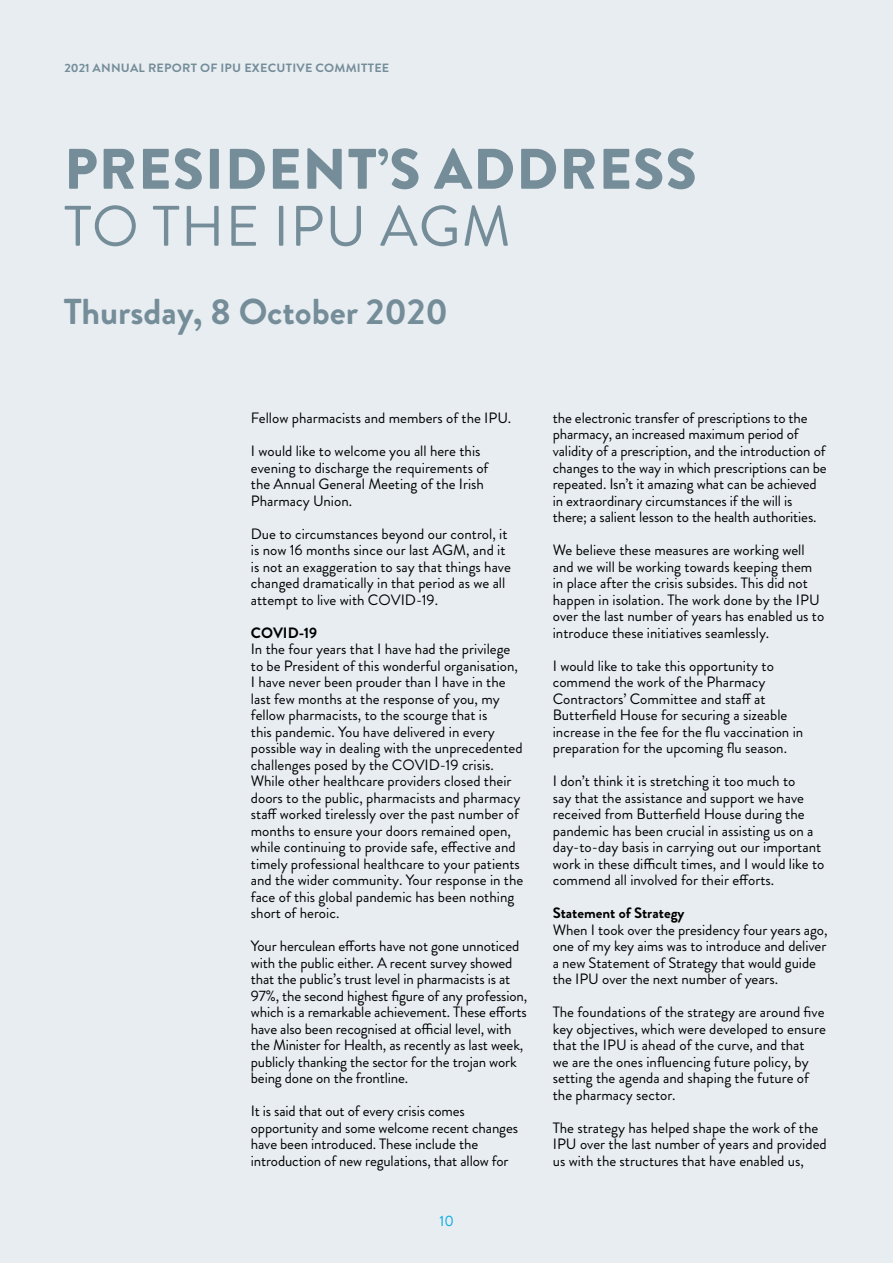
<style>
.page{position:relative;width:893px;height:1263px;background:#e8edf1}
.page>*{position:absolute;margin:0;border:0;box-sizing:border-box;transform-origin:0 0}
.t1{font:900 57px/57px "Brandon Grotesque";letter-spacing:.02em;color:#748d99}
.t2{font:700 36px "Brandon Grotesque";color:#748d99}
.main_body{font:15px/16.5px "Brandon Grotesque";color:#000}
.main_body-2{font:700 15px "Brandon Grotesque";color:#000}
.t3{font:15px "Brandon Grotesque";color:#00ace9}
.t4{font:700 12px "Brandon Grotesque";letter-spacing:.02em;color:#748d99;scale:1.04 1}
.s1{font-weight:400}
</style>
<div class="page">
<p class="t4" style="left:64px;top:60px;width:314px">2021 ANNUAL REPORT OF IPU EXECUTIVE COMMITTEE</p>
<p class="t1" style="left:64px;top:141px;width:634px">PRESIDENT’S ADDRESS<br><span class="s1">TO THE IPU AGM</span></p>
<p class="t2" style="left:64px;top:286px;width:386px">Thursday, 8 October 2020</p>
<p class="main_body" style="left:251px;top:410px;width:262px">Fellow pharmacists and members of the IPU.</p>
<p class="main_body" style="left:251px;top:443px;width:239px">I would like to welcome you all here this evening to discharge the requirements of the Annual General Meeting of the Irish Pharmacy Union.</p>
<p class="main_body" style="left:251px;top:525px;width:262px">Due to circumstances beyond our control, it is now 16 months since our last AGM, and it is not an exaggeration to say that things have changed dramatically in that period as we all attempt to live with COVID-19.</p>
<p class="main_body-2" style="left:251px;top:622px;width:68px">COVID-19</p>
<p class="main_body" style="left:251px;top:641px;width:274px">In the four years that I have had the privilege to be President of this wonderful organisation, I have never been prouder than I have in the last few months at the response of you, my fellow pharmacists, to the scourge that is<br>this pandemic. You have delivered in every possible way in dealing with the unprecedented challenges posed by the COVID-19 crisis.<br>While other healthcare providers closed their doors to the public, pharmacists and pharmacy staff worked tirelessly over the past number of months to ensure your doors remained open, while continuing to provide safe, effective and timely professional healthcare to your patients and the wider community. Your response in the face of this global pandemic has been nothing short of heroic.</p>
<p class="main_body" style="left:251px;top:938px;width:278px">Your herculean efforts have not gone unnoticed with the public either. A recent survey showed that the public’s trust level in pharmacists is at 97%, the second highest figure of any profession, which is a remarkable achievement. These efforts have also been recognised at official level, with the Minister for Health, as recently as last week, publicly thanking the sector for the trojan work being done on the frontline.</p>
<p class="main_body" style="left:251px;top:1103px;width:269px">It is said that out of every crisis comes opportunity and some welcome recent changes have been introduced. These include the introduction of new regulations, that allow for</p>
<p class="t3" style="left:440px;top:1210px;width:16px">10</p>
<p class="main_body" style="left:553px;top:410px;width:276px">the electronic transfer of prescriptions to the pharmacy, an increased maximum period of validity of a prescription, and the introduction of changes to the way in which prescriptions can be repeated. Isn’t it amazing what can be achieved in extraordinary circumstances if the will is there; a salient lesson to the health authorities.</p>
<p class="main_body" style="left:553px;top:542px;width:273px">We believe these measures are working well and we will be working towards keeping them in place after the crisis subsides. This did not happen in isolation. The work done by the IPU over the last number of years has enabled us to introduce these initiatives seamlessly.</p>
<p class="main_body" style="left:553px;top:657px;width:252px">I would like to take this opportunity to commend the work of the Pharmacy Contractors’ Committee and staff at Butterfield House for securing a sizeable increase in the fee for the flu vaccination in preparation for the upcoming flu season.</p>
<p class="main_body" style="left:553px;top:773px;width:273px">I don’t think it is stretching it too much to<br>say that the assistance and support we have received from Butterfield House during the pandemic has been crucial in assisting us on a day-to-day basis in carrying out our important work in these difficult times, and I would like to commend all involved for their efforts.</p>
<p class="main_body-2" style="left:553px;top:902px;width:133px">Statement of Strategy</p>
<p class="main_body" style="left:553px;top:921px;width:276px">When I took over the presidency four years ago, one of my key aims was to introduce and deliver a new Statement of Strategy that would guide the IPU over the next number of years.</p>
<p class="main_body" style="left:553px;top:1004px;width:275px">The foundations of the strategy are around five key objectives, which were developed to ensure that the IPU is ahead of the curve, and that<br>we are the ones influencing future policy, by setting the agenda and shaping the future of the pharmacy sector.</p>
<p class="main_body" style="left:553px;top:1119px;width:275px">The strategy has helped shape the work of the<br>IPU over the last number of years and provided us with the structures that have enabled us,</p>
</div>
